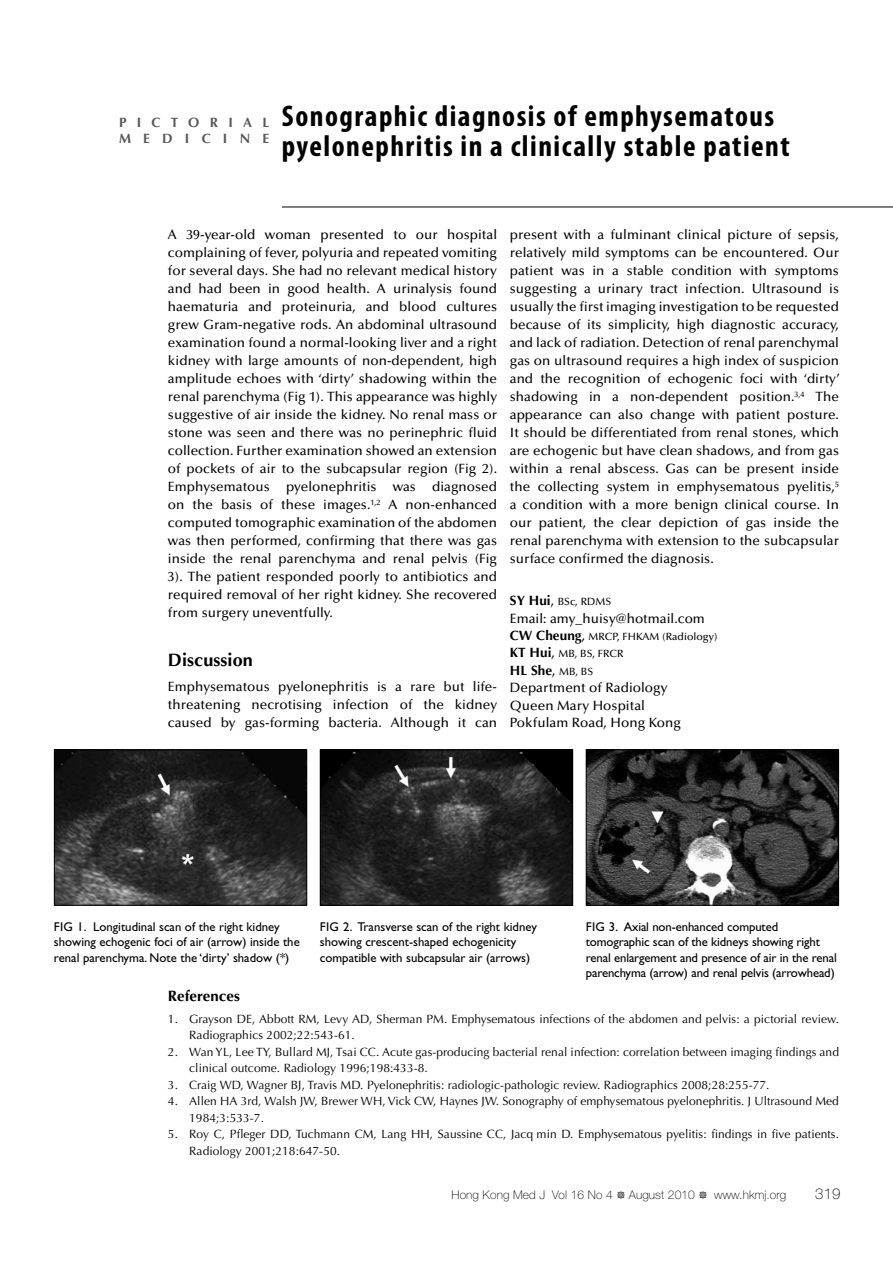
<style>
.page{position:relative;width:893px;height:1263px;background:#fff}
.page>*{position:absolute;margin:0;border:0;box-sizing:border-box;transform-origin:0 0}
.t1{font:700 condensed 30px/30px "Myriad Pro";letter-spacing:.05em;color:#000}
.t2{font:700 18px "Optima";letter-spacing:.005em;color:#000}
.t3{font:700 15px "Optima";letter-spacing:.005em;color:#000}
.t4{font:100 15px "Helvetica Neue";color:#000}
.t5{font:500 13.5px/18px "Optima";letter-spacing:.005em;color:#000;text-align:justify}
.t6{font:700 13.5px/16.2px "Optima";letter-spacing:.76em;color:#58595b}
.t7{font:12.75px/15.3px "Gill Sans";color:#000}
.t8{font:12px/16.5px "Optima";letter-spacing:.005em;color:#000}
.t9{font:100 12px "Helvetica Neue";letter-spacing:.01em;color:#000}
.t10{font:500 10.5px/17.4px "Optima";letter-spacing:.005em;color:#000}
.s1{font-weight:700;font-size:13.5px}
.s2{font-size:13.5px}
.s3{font-weight:700}
.s4{font-size:10.5px}
.s5{font-family:"Type Embellishments One Let Plain";font-weight:400}
</style>
<div class="page">
<hr style="left:282px;top:207px;width:611px;height:1px;background:#000">
<img style="left:56px;top:751px;width:249px;height:153px">
<div style="left:54px;top:749px;width:253px;height:157px;border:1px solid #000"></div>
<img style="left:322px;top:751px;width:249px;height:153px">
<div style="left:320px;top:749px;width:253px;height:157px;border:1px solid #000"></div>
<img style="left:588px;top:751px;width:249px;height:153px">
<div style="left:586px;top:749px;width:253px;height:157px;border:1px solid #000"></div>
<p class="t6" style="left:119px;top:114px;width:152px">PICTORIAL<br>MEDICINE</p>
<h1 class="t1" style="left:282px;top:101px;width:509px">Sonographic diagnosis of emphysematous pyelonephritis in a clinically stable patient</h1>
<p class="t5" style="left:168px;top:226px;width:331px">A 39-year-old woman presented to our hospital complaining of fever, polyuria and repeated vomiting for several days. She had no relevant medical history and had been in good health. A urinalysis found haematuria and proteinuria, and blood cultures grew Gram-negative rods. An abdominal ultrasound examination found a normal-looking liver and a right kidney with large amounts of non-dependent, high amplitude echoes with ‘dirty’ shadowing within the renal parenchyma (Fig 1). This appearance was highly suggestive of air inside the kidney. No renal mass or stone was seen and there was no perinephric fluid collection. Further examination showed an extension of pockets of air to the subcapsular region (Fig 2).<br>Emphysematous pyelonephritis was diagnosed on the basis of these images.<sup>1,2</sup> A non-enhanced computed tomographic examination of the abdomen was then performed, confirming that there was gas inside the renal parenchyma and renal pelvis (Fig 3). The patient responded poorly to antibiotics and required removal of her right kidney. She recovered from surgery uneventfully.</p>
<h2 class="t2" style="left:168px;top:650px;width:86px">Discussion</h2>
<p class="t5" style="left:168px;top:677px;width:331px">Emphysematous pyelonephritis is a rare but life&shy;threatening necrotising infection of the kidney caused by gas-forming bacteria. Although it can</p>
<p class="t5" style="left:510px;top:226px;width:331px">present with a fulminant clinical picture of sepsis, relatively mild symptoms can be encountered. Our patient was in a stable condition with symptoms suggesting a urinary tract infection. Ultrasound is usually the first imaging investigation to be requested because of its simplicity, high diagnostic accuracy, and lack of radiation. Detection of renal parenchymal gas on ultrasound requires a high index of suspicion and the recognition of echogenic foci with ‘dirty’ shadowing in a non-dependent position.<sup>3,4</sup> The appearance can also change with patient posture.<br>It should be differentiated from renal stones, which are echogenic but have clean shadows, and from gas within a renal abscess. Gas can be present inside the collecting system in emphysematous pyelitis,<sup>5 </sup>a condition with a more benign clinical course. In our patient, the clear depiction of gas inside the renal parenchyma with extension to the subcapsular surface confirmed the diagnosis.</p>
<p class="t10" style="left:510px;top:593px;width:103px"><span class="s1">SY Hui</span><span class="s2">,</span> BSc, RDMS</p>
<p class="t5" style="left:510px;top:609px;width:197px">Email: amy_huisy@hotmail.com</p>
<p class="t10" style="left:510px;top:628px;width:209px"><span class="s1">CW Cheung</span><span class="s2">,</span> MRCP, FHKAM (Radiology)<br><span class="s1">KT Hui</span><span class="s2">,</span> MB, BS, FRCR</p>
<p class="t5" style="left:510px;top:662px;width:173px;line-height:17.4px;text-align:left"><span class="s3">HL She</span>, <span class="s4">MB, BS<br></span>Department of Radiology<br>Queen Mary Hospital<br>Pokfulam Road, Hong Kong</p>
<p class="t7" style="left:54px;top:919px;width:247px">FIG 1. Longitudinal scan of the right kidney showing echogenic foci of air (arrow) inside the renal parenchyma. Note the ‘dirty’ shadow (*)</p>
<p class="t7" style="left:320px;top:919px;width:219px">FIG 2. Transverse scan of the right kidney showing crescent-shaped echogenicity compatible with subcapsular air (arrows)</p>
<p class="t7" style="left:586px;top:919px;width:253px">FIG 3. Axial non-enhanced computed tomographic scan of the kidneys showing right renal enlargement and presence of air in the renal parenchyma (arrow) and renal pelvis (arrowhead)</p>
<p class="t3" style="left:168px;top:987px;width:73px">References</p>
<p class="t8" style="left:189px;top:1011px;width:651px;text-indent:-21px">1. Grayson DE, Abbott RM, Levy AD, Sherman PM. Emphysematous infections of the abdomen and pelvis: a pictorial review.<br>Radiographics 2002;22:543-61.</p>
<p class="t8" style="left:189px;top:1044px;width:651px;text-indent:-21px">2. Wan YL, Lee TY, Bullard MJ, Tsai CC. Acute gas-producing bacterial renal infection: correlation between imaging findings and clinical outcome. Radiology 1996;198:433-8.</p>
<p class="t8" style="left:168px;top:1077px;width:603px">3. Craig WD, Wagner BJ, Travis MD. Pyelonephritis: radiologic-pathologic review. Radiographics 2008;28:255-77.</p>
<p class="t8" style="left:189px;top:1093px;width:651px;text-indent:-21px">4. Allen HA 3rd, Walsh JW, Brewer WH, Vick CW, Haynes JW. Sonography of emphysematous pyelonephritis. J Ultrasound Med<br>1984;3:533-7.</p>
<p class="t8" style="left:189px;top:1126px;width:651px;text-indent:-21px">5. Roy C, Pfleger DD, Tuchmann CM, Lang HH, Saussine CC, Jacq min D. Emphysematous pyelitis: findings in five patients.<br>Radiology 2001;218:647-50.</p>
<p class="t9" style="left:452px;top:1188px;width:336px">Hong Kong Med J Vol 16 No 4 <span class="s5">#</span> August 2010 <span class="s5">#</span> www.hkmj.org</p>
<p class="t4" style="left:815px;top:1186px;width:27px">319</p>
</div>
